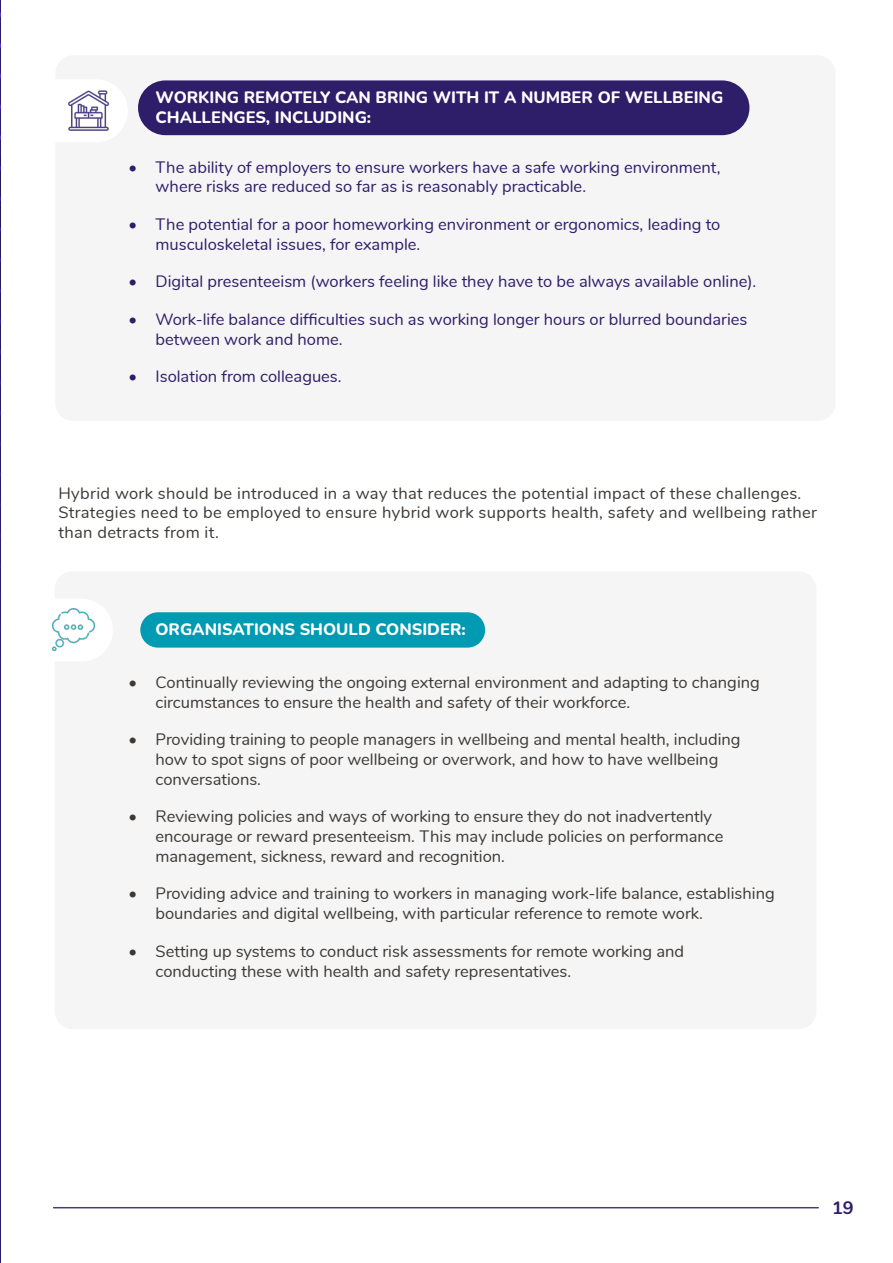
<style>
.page{position:relative;width:893px;height:1263px;background:#fff}
.page>*{position:absolute;margin:0;border:0;box-sizing:border-box;transform-origin:0 0}
.t1{font:700 18px "Nunito";color:#2e1d69}
.t2{font:16.5px/19.8px "Nunito";color:#3c3835}
.t3{font:16.5px/19.8px "Nunito";color:#2e1d69}
.t4{font:16.5px/19.8px "Nunito";letter-spacing:.02em;color:#3c3835}
.t5{font:800 16.5px/19.8px "Nunito";color:#fff}
</style>
<div class="page">
<div style="left:55px;top:571px;width:761px;height:458px;background:#f5f5f5;border-radius:18px"></div>
<div style="left:55px;top:55px;width:781px;height:366px;background:#f5f5f5;border-radius:18px"></div>
<div style="left:140px;top:612px;width:345px;height:36px;background:#009ab2;border-radius:18px"></div>
<div style="left:138px;top:80px;width:611px;height:55px;background:#2e1d69;border-radius:27px"></div>
<svg style="left:0;top:0;width:109px;height:708px"></svg>
<hr style="left:54px;top:1207px;width:764px;height:1px;background:#4d3988">
<p class="t5" style="left:156px;top:87px;width:569px">WORKING REMOTELY CAN BRING WITH IT A NUMBER OF WELLBEING<br>CHALLENGES, INCLUDING:</p>
<p class="t3" style="left:156px;top:156px;width:567px;text-indent:-27px">• The ability of employers to ensure workers have a safe working environment, where risks are reduced so far as is reasonably practicable.</p>
<p class="t3" style="left:156px;top:213px;width:566px;text-indent:-27px">• The potential for a poor homeworking environment or ergonomics, leading to musculoskeletal issues, for example.</p>
<p class="t3" style="left:129px;top:271px;width:629px">• Digital presenteeism (workers feeling like they have to be always available online).</p>
<p class="t3" style="left:156px;top:308px;width:594px;text-indent:-27px">• Work-life balance difficulties such as working longer hours or blurred boundaries between work and home.</p>
<p class="t3" style="left:129px;top:366px;width:215px">• Isolation from colleagues.</p>
<p class="t4" style="left:58px;top:482px;width:760px">Hybrid work should be introduced in a way that reduces the potential impact of these challenges.<br>Strategies need to be employed to ensure hybrid work supports health, safety and wellbeing rather than detracts from it.</p>
<p class="t5" style="left:156px;top:619px;width:312px">ORGANISATIONS SHOULD CONSIDER:</p>
<p class="t2" style="left:156px;top:671px;width:606px;text-indent:-27px">• Continually reviewing the ongoing external environment and adapting to changing circumstances to ensure the health and safety of their workforce.</p>
<p class="t2" style="left:156px;top:729px;width:586px;text-indent:-27px">• Providing training to people managers in wellbeing and mental health, including how to spot signs of poor wellbeing or overwork, and how to have wellbeing conversations.</p>
<p class="t2" style="left:156px;top:806px;width:569px;text-indent:-27px">• Reviewing policies and ways of working to ensure they do not inadvertently encourage or reward presenteeism. This may include policies on performance management, sickness, reward and recognition.</p>
<p class="t2" style="left:156px;top:883px;width:621px;text-indent:-27px">• Providing advice and training to workers in managing work-life balance, establishing boundaries and digital wellbeing, with particular reference to remote work.</p>
<p class="t2" style="left:156px;top:940px;width:530px;text-indent:-27px">• Setting up systems to conduct risk assessments for remote working and conducting these with health and safety representatives.</p>
<p class="t1" style="left:832px;top:1194px;width:23px">19</p>
</div>
